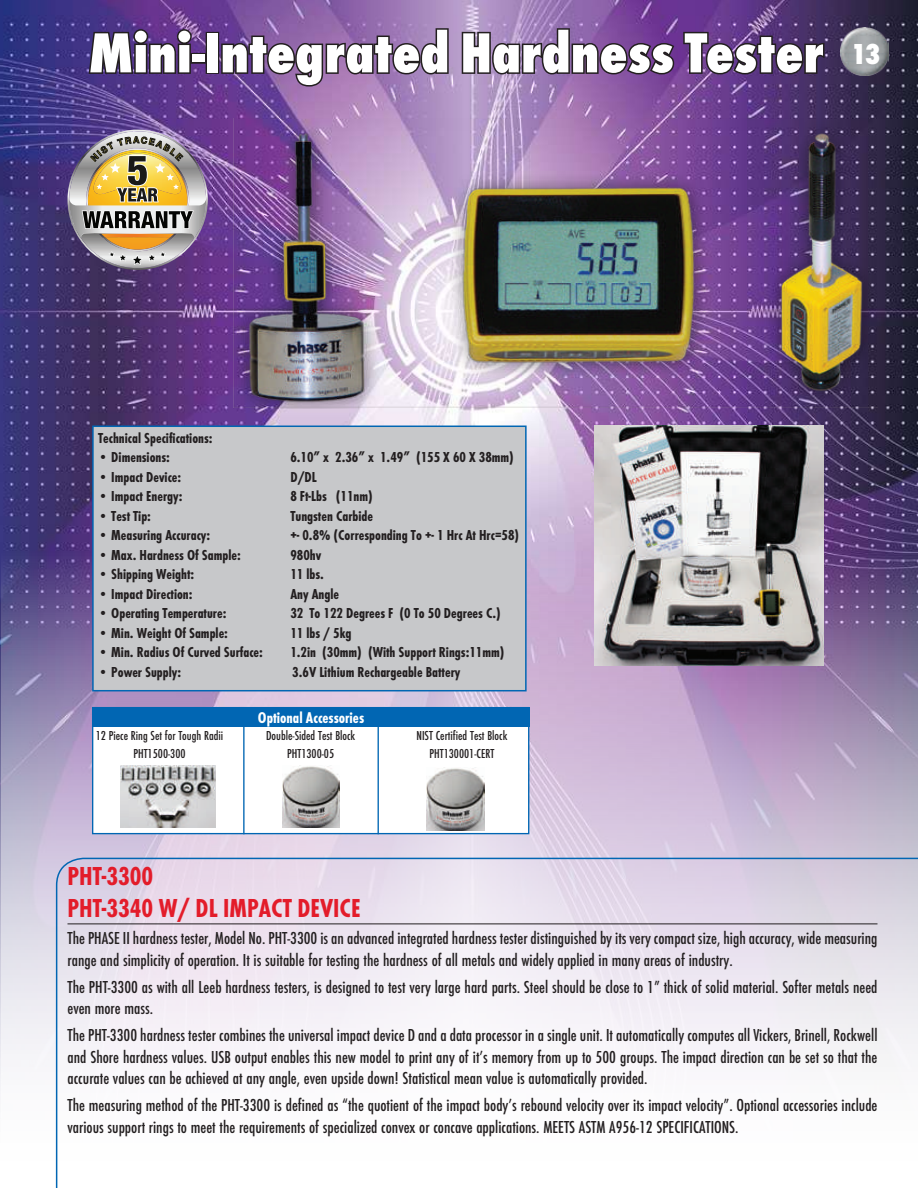
<style>
.page{position:relative;width:918px;height:1188px;background:#fff}
.page>*{position:absolute;margin:0;border:0;box-sizing:border-box;transform-origin:0 0}
.t1{font:800 58.5px "Function Cond LH";color:#fff}
.t2{font:800 30px "Function Cond LH";color:#fff}
.t3{font:700 27px/32.4px "Function Cond";color:#e31c2a}
.t4{font:18px/21.6px "Function Cond";color:#231f20}
.t5{font:700 16.2px "Function Cond";color:#fff}
.t6{font:700 15px "Function Cond";color:#231f20}
.t7{font:13.5px/17.5px "Function Cond";color:#231f20;text-align:center}
</style>
<div class="page">
<img style="left:0;top:0;width:918px;height:1188px">
<img style="left:840px;top:27px;width:49px;height:49px">
<svg style="left:56px;top:858px;width:862px;height:330px"></svg>
<hr style="left:67px;top:924px;width:810px;height:1px;background:#231f20">
<div style="left:93px;top:426px;width:433px;height:265px;background:#c7c8ca"></div>
<div style="left:92px;top:426px;width:435px;height:265px;border:2px solid #0166b3"></div>
<img style="left:234px;top:119px;width:643px;height:289px">
<img style="left:594px;top:426px;width:230px;height:240px">
<svg style="left:87px;top:0;width:106px;height:87px;background:#4f3377"></svg>
<div style="left:190px;top:53px;width:16px;height:11px;border:3px solid #231f20"></div>
<div style="left:206px;top:32px;width:13px;height:42px;border:3px solid #231f20"></div>
<svg style="left:220px;top:0;width:230px;height:88px;background:#826099"></svg>
<svg style="left:460px;top:0;width:216px;height:76px;background:#805f95"></svg>
<svg style="left:682px;top:30px;width:145px;height:46px;background:#4e3465"></svg>
<div style="left:92px;top:707px;width:437px;height:127px;background:#fff;border:1px solid #0166b3"></div>
<div style="left:92px;top:707px;width:437px;height:20px;background:#0166b3"></div>
<hr style="left:243px;top:727px;width:2px;height:107px;background:#0166b3">
<hr style="left:378px;top:727px;width:1px;height:107px;background:#0166b3">
<img style="left:120px;top:765px;width:95px;height:62px">
<img style="left:282px;top:765px;width:58px;height:62px">
<img style="left:427px;top:768px;width:57px;height:62px">
<img style="left:67px;top:130px;width:141px;height:140px">
<h1 class="t1" style="left:89px;top:20px;width:737px">Mini-Integrated Hardness Tester</h1>
<h2 class="t2" style="left:851px;top:37px;width:32px">13</h2>
<p class="t6" style="left:98px;top:429px;width:116px">Technical Specifications:</p>
<p class="t6" style="left:98px;top:449px;width:73px">• Dimensions:</p>
<p class="t6" style="left:290px;top:449px;width:225px">6.10” x 2.36” x 1.49” (155 X 60 X 38mm)</p>
<p class="t6" style="left:98px;top:468px;width:85px">• Impact Device:</p>
<p class="t6" style="left:290px;top:468px;width:28px">D/DL</p>
<p class="t6" style="left:98px;top:488px;width:86px">• Impact Energy:</p>
<p class="t6" style="left:290px;top:488px;width:84px">8 Ft-Lbs (11nm)</p>
<p class="t6" style="left:98px;top:507px;width:54px">• Test Tip:</p>
<p class="t6" style="left:290px;top:507px;width:84px">Tungsten Carbide</p>
<p class="t6" style="left:98px;top:527px;width:113px">• Measuring Accuracy:</p>
<p class="t6" style="left:290px;top:527px;width:230px">+- 0.8% (Corresponding To +- 1 Hrc At Hrc=58)</p>
<p class="t6" style="left:98px;top:546px;width:144px">• Max. Hardness Of Sample:</p>
<p class="t6" style="left:290px;top:546px;width:32px">980hv</p>
<p class="t6" style="left:98px;top:566px;width:98px">• Shipping Weight:</p>
<p class="t6" style="left:290px;top:566px;width:34px">11 lbs.</p>
<p class="t6" style="left:98px;top:585px;width:96px">• Impact Direction:</p>
<p class="t6" style="left:290px;top:585px;width:50px">Any Angle</p>
<p class="t6" style="left:98px;top:605px;width:130px">• Operating Temperature:</p>
<p class="t6" style="left:290px;top:605px;width:212px">32 To 122 Degrees F (0 To 50 Degrees C.)</p>
<p class="t6" style="left:98px;top:624px;width:131px">• Min. Weight Of Sample:</p>
<p class="t6" style="left:290px;top:624px;width:63px">11 lbs / 5kg</p>
<p class="t6" style="left:98px;top:644px;width:166px">• Min. Radius Of Curved Surface:</p>
<p class="t6" style="left:290px;top:644px;width:216px">1.2in (30mm) (With Support Rings:11mm)</p>
<p class="t6" style="left:98px;top:663px;width:85px">• Power Supply:</p>
<p class="t6" style="left:292px;top:663px;width:170px">3.6V Lithium Rechargeable Battery</p>
<p class="t5" style="left:258px;top:708px;width:108px">Optional Accessories</p>
<p class="t7" style="left:96px;top:727px;width:129px">12 Piece Ring Set for Tough Radii<br>PHT1500-300</p>
<p class="t7" style="left:266px;top:727px;width:91px">Double-Sided Test Block<br>PHT1300-05</p>
<p class="t7" style="left:416px;top:727px;width:92px">NIST Certified Test Block<br>PHT130001-CERT</p>
<h3 class="t3" style="left:67px;top:860px;width:295px">PHT-3300<br>PHT-3340 W/ DL IMPACT DEVICE</h3>
<p class="t4" style="left:67px;top:928px;width:812px">The PHASE II hardness tester, Model No. PHT-3300 is an advanced integrated hardness tester distinguished by its very compact size, high accuracy, wide measuring range and simplicity of operation. It is suitable for testing the hardness of all metals and widely applied in many areas of industry.</p>
<p class="t4" style="left:67px;top:976px;width:812px">The PHT-3300 as with all Leeb hardness testers, is designed to test very large hard parts. Steel should be close to 1” thick of solid material. Softer metals need even more mass.</p>
<p class="t4" style="left:67px;top:1025px;width:812px;text-align:justify">The PHT-3300 hardness tester combines the universal impact device D and a data processor in a single unit. It automatically computes all Vickers, Brinell, Rockwell and Shore hardness values. USB output enables this new model to print any of it’s memory from up to 500 groups. The impact direction can be set so that the accurate values can be achieved at any angle, even upside down! Statistical mean value is automatically provided.</p>
<p class="t4" style="left:67px;top:1095px;width:812px">The measuring method of the PHT-3300 is defined as “the quotient of the impact body’s rebound velocity over its impact velocity”. Optional accessories include various support rings to meet the requirements of specialized convex or concave applications. MEETS ASTM A956-12 SPECIFICATIONS.</p>
</div>
